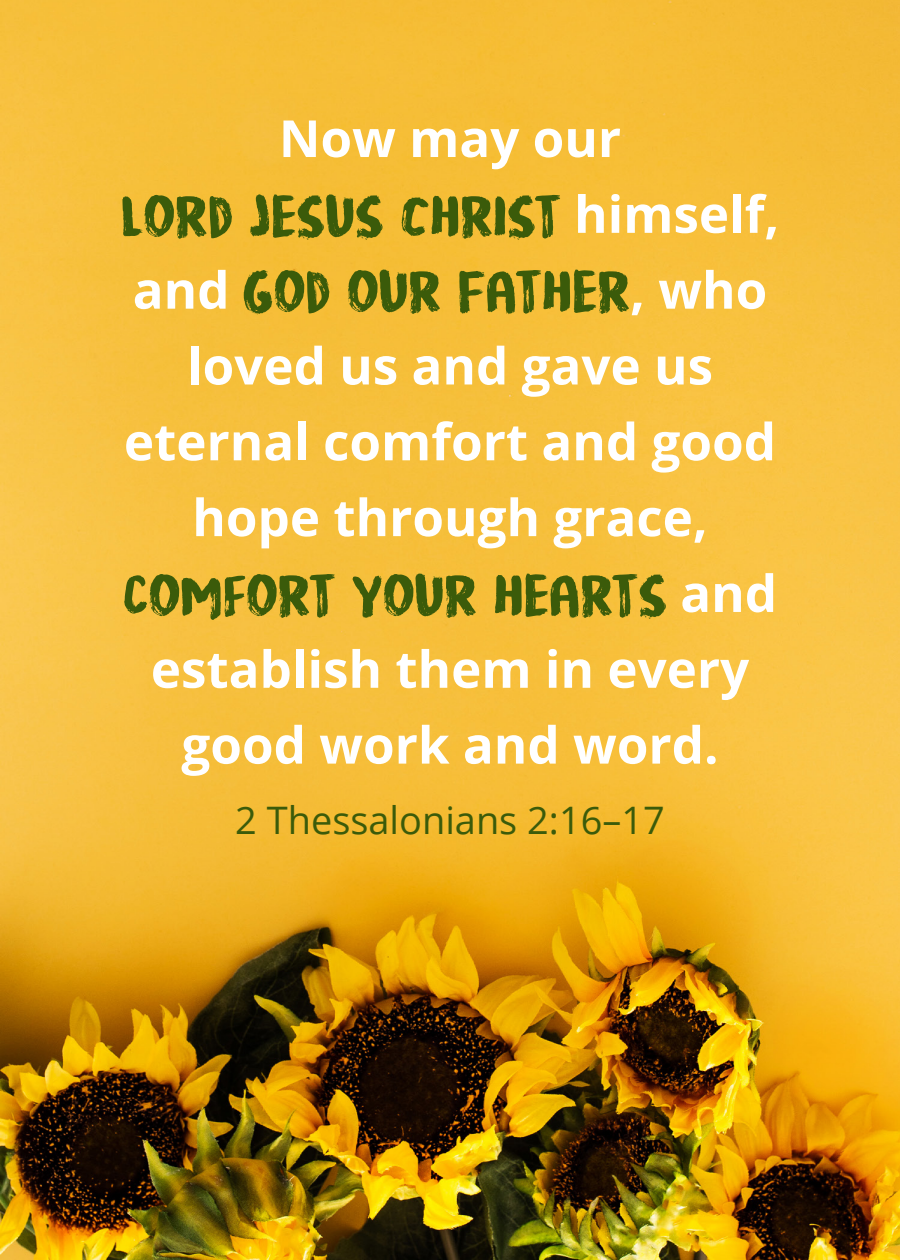
<style>
.page{position:relative;width:900px;height:1260px;background:#fff}
.page>*{position:absolute;margin:0;border:0;box-sizing:border-box;transform-origin:0 0}
.t1{font:61.75px/75px "Reliable DEMO";color:#3b5b0a}
.t2{font:700 51.25px/75.8px "Open Sans";color:#fff;text-align:center}
.t3{font:38px "Open Sans";color:#3b5b0a}
.s1{font-family:"Open Sans";font-weight:700;font-size:51.25px;color:#fff}
</style>
<div class="page">
<img style="left:0;top:0;width:900px;height:1260px">
<p class="t2" style="left:279px;top:99px;width:344px">Now may our</p>
<p class="t1" style="left:121px;top:179px;width:660px">LORD JESUS CHRIST <span class="s1">himself, and</span> GOD OUR FATHER<span class="s1">, who</span></p>
<p class="t2" style="left:124px;top:327px;width:654px">loved us and gave us eternal comfort and good hope through grace,</p>
<p class="t1" style="left:123px;top:558px;width:656px">COMFORT YOUR HEARTS <span class="s1">and</span></p>
<p class="t2" style="left:151px;top:630px;width:600px">establish them in every good work and word.</p>
<p class="t3" style="left:235px;top:794px;width:431px">2 Thessalonians 2:16–17</p>
</div>
